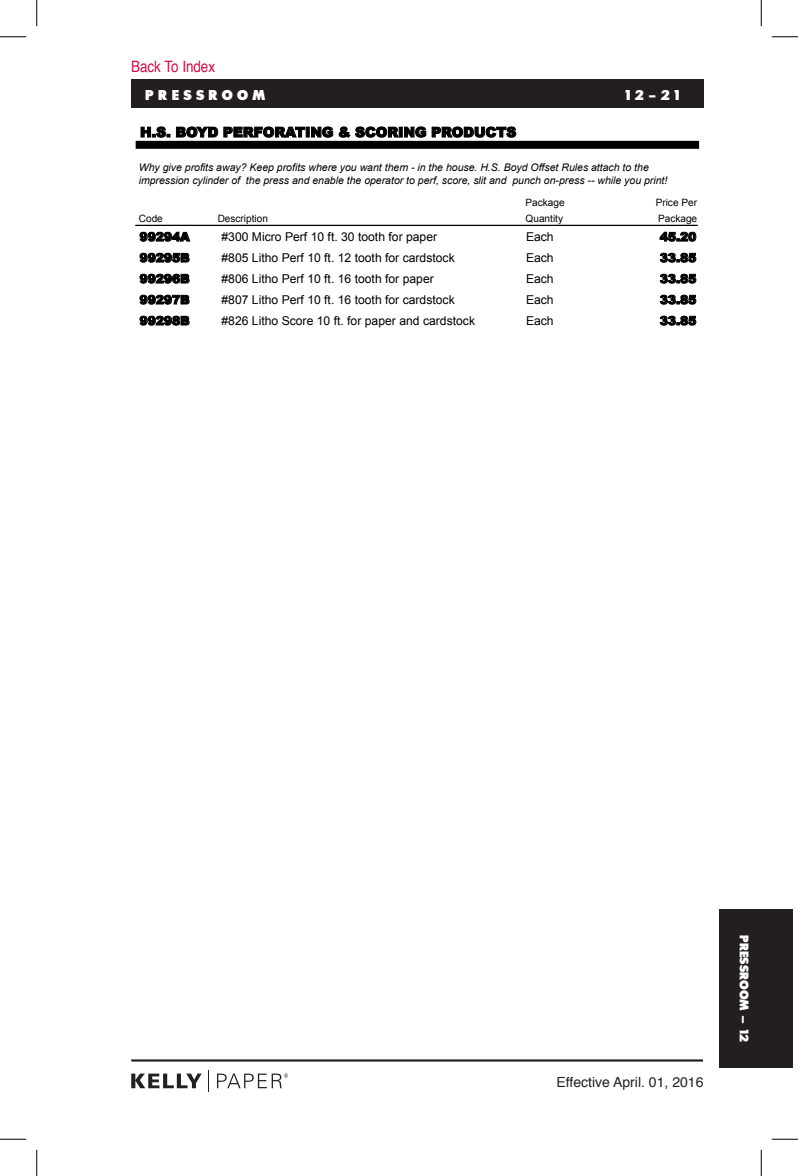
<style>
.page{position:relative;width:798px;height:1176px;background:#fff}
.page>*{position:absolute;margin:0;border:0;box-sizing:border-box;transform-origin:0 0}
.t1{font:15.75px "Helvetica";color:#d20d44;scale:.85 1}
.t2{font:14px "Helvetica";color:#231f20}
.t3{font:14px "Glasnost Extrabold FAF";letter-spacing:.3em;color:#fff}
.t4{font:900 13.83px "Arial";color:#000}
.t5{font:12.25px "Arial";color:#000}
.t6{font:900 12.25px "Arial";color:#000}
.t7{font:12.25px "Glasnost Extrabold FAF";color:#fff}
.t8{font:italic 10.5px/13.5px "Arial";color:#000}
.t9{font:10.15px "Arial";color:#000}
</style>
<div class="page">
<hr style="left:131px;top:1059px;width:572px;height:3px;background:#231f20">
<svg style="left:131px;top:1074px;width:71px;height:14px"></svg>
<svg style="left:208px;top:1070px;width:1px;height:21px"></svg>
<svg style="left:217px;top:1074px;width:71px;height:14px"></svg>
<div style="left:719px;top:909px;width:74px;height:159px;background:#231f20"></div>
<div style="left:131px;top:79px;width:573px;height:29px;background:#231f20"></div>
<svg style="left:141px;top:127px;width:29px;height:11px"></svg>
<svg style="left:176px;top:127px;width:42px;height:11px"></svg>
<svg style="left:224px;top:127px;width:109px;height:11px"></svg>
<svg style="left:339px;top:127px;width:87px;height:11px"></svg>
<svg style="left:432px;top:127px;width:84px;height:11px"></svg>
<svg style="left:140px;top:232px;width:50px;height:10px"></svg>
<svg style="left:660px;top:232px;width:36px;height:10px"></svg>
<svg style="left:140px;top:253px;width:49px;height:10px"></svg>
<svg style="left:660px;top:253px;width:36px;height:10px"></svg>
<svg style="left:140px;top:274px;width:49px;height:10px"></svg>
<svg style="left:660px;top:274px;width:36px;height:10px"></svg>
<svg style="left:140px;top:295px;width:49px;height:9px"></svg>
<svg style="left:660px;top:295px;width:36px;height:9px"></svg>
<svg style="left:140px;top:316px;width:49px;height:9px"></svg>
<svg style="left:660px;top:316px;width:36px;height:9px"></svg>
<hr style="left:136px;top:225px;width:561px;height:1px;background:#000">
<div style="left:136px;top:141px;width:563px;height:8px;background:#000"></div>
<svg style="left:0;top:36px;width:26px;height:1px"></svg>
<svg style="left:772px;top:36px;width:26px;height:1px"></svg>
<svg style="left:0;top:1139px;width:26px;height:1px"></svg>
<svg style="left:772px;top:1139px;width:26px;height:1px"></svg>
<svg style="left:36px;top:0;width:1px;height:26px"></svg>
<svg style="left:36px;top:1150px;width:1px;height:26px"></svg>
<svg style="left:761px;top:0;width:1px;height:26px"></svg>
<svg style="left:761px;top:1150px;width:1px;height:26px"></svg>
<p class="t1" style="left:131px;top:55px;width:100px">Back To Index</p>
<p class="t3" style="left:145px;top:87px;width:122px">PRESSROOM</p>
<p class="t3" style="left:625px;top:87px;width:57px">12-21</p>
<p class="t4" style="left:140px;top:127px;width:378px">H.S. BOYD PERFORATING &amp; SCORING PRODUCTS</p>
<p class="t8" style="left:139px;top:162px;width:530px">Why give profits away? Keep profits where you want them - in the house. H.S. Boyd Offset Rules attach to the impression cylinder of the press and enable the operator to perf, score, slit and punch on-press -- while you print!</p>
<p class="t9" style="left:526px;top:199px;width:41px">Package</p>
<p class="t9" style="left:656px;top:199px;width:43px">Price Per</p>
<p class="t9" style="left:139px;top:214px;width:26px">Code</p>
<p class="t9" style="left:218px;top:214px;width:52px">Description</p>
<p class="t9" style="left:526px;top:214px;width:39px">Quantity</p>
<p class="t9" style="left:658px;top:214px;width:41px">Package</p>
<p class="t6" style="left:140px;top:232px;width:52px">99294A</p>
<p class="t5" style="left:221px;top:232px;width:217px">#300 Micro Perf 10 ft. 30 tooth for paper</p>
<p class="t5" style="left:526px;top:232px;width:29px">Each</p>
<p class="t6" style="left:660px;top:232px;width:38px">45.20</p>
<p class="t6" style="left:140px;top:253px;width:52px">99295B</p>
<p class="t5" style="left:221px;top:253px;width:235px">#805 Litho Perf 10 ft. 12 tooth for cardstock</p>
<p class="t5" style="left:526px;top:253px;width:29px">Each</p>
<p class="t6" style="left:660px;top:253px;width:38px">33.85</p>
<p class="t6" style="left:140px;top:274px;width:52px">99296B</p>
<p class="t5" style="left:221px;top:274px;width:214px">#806 Litho Perf 10 ft. 16 tooth for paper</p>
<p class="t5" style="left:526px;top:274px;width:29px">Each</p>
<p class="t6" style="left:660px;top:274px;width:38px">33.85</p>
<p class="t6" style="left:140px;top:295px;width:52px">99297B</p>
<p class="t5" style="left:221px;top:295px;width:235px">#807 Litho Perf 10 ft. 16 tooth for cardstock</p>
<p class="t5" style="left:526px;top:295px;width:29px">Each</p>
<p class="t6" style="left:660px;top:295px;width:38px">33.85</p>
<p class="t6" style="left:140px;top:316px;width:52px">99298B</p>
<p class="t5" style="left:221px;top:316px;width:255px">#826 Litho Score 10 ft. for paper and cardstock</p>
<p class="t5" style="left:526px;top:316px;width:29px">Each</p>
<p class="t6" style="left:660px;top:316px;width:38px">33.85</p>
<p class="t2" style="left:557px;top:1071px;width:148px">Effective April. 01, 2016</p>
<p class="t7" style="left:752px;top:935px;width:108px;rotate:90deg">PRESSROOM – 12</p>
</div>
